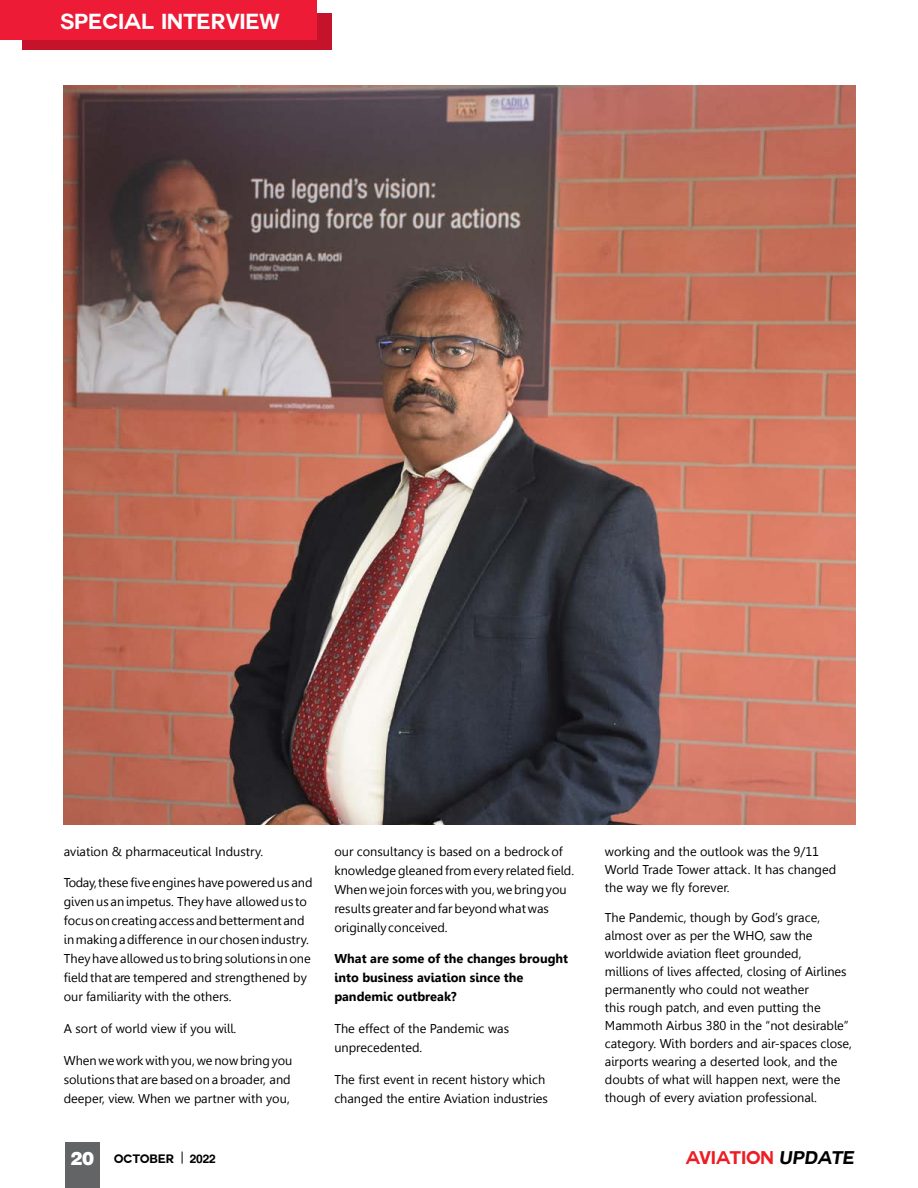
<style>
.page{position:relative;width:918px;height:1188px;background:#fff}
.page>*{position:absolute;margin:0;border:0;box-sizing:border-box;transform-origin:0 0}
.t1{font:700 21.3px "Couture";color:#fff}
.t2{font:700 18px "Couture";color:#ed1d24}
.t3{font:12.75px/19px "Gisha";color:#000}
.t4{font:700 12.75px/19px "Gisha";color:#000}
.t5{font:700 12px "Couture";color:#000}
.s1{font-family:"Context Black S Si";font-weight:900;font-size:18px;color:#fff}
.s2{font-style:italic;color:#000}
</style>
<div class="page">
<img style="left:64px;top:85px;width:791px;height:740px">
<div style="left:22px;top:14px;width:309px;height:36px;background:#c4132a"></div>
<div style="left:0;top:0;width:317px;height:39px;background:#ed1b35"></div>
<div style="left:65px;top:1143px;width:35px;height:45px;background:#636466"></div>
<svg style="left:182px;top:1152px;width:1px;height:12px"></svg>
<h1 class="t1" style="left:60px;top:11px;width:221px">SPECIAL INTERVIEW</h1>
<p class="t3" style="left:64px;top:842px;width:201px">aviation &amp; pharmaceutical Industry.</p>
<p class="t3" style="left:64px;top:874px;width:250px">Today, these five engines have powered us and given us an impetus. They have allowed us to focus on creating access and betterment and in making a difference in our chosen industry.<br>They have allowed us to bring solutions in one field that are tempered and strengthened by our familiarity with the others.</p>
<p class="t3" style="left:64px;top:1019px;width:174px">A sort of world view if you will.</p>
<p class="t3" style="left:64px;top:1051px;width:230px">When we work with you, we now bring you solutions that are based on a broader, and deeper, view. When we partner with you,</p>
<p class="t3" style="left:334px;top:842px;width:241px">our consultancy is based on a bedrock of knowledge gleaned from every related field.<br>When we join forces with you, we bring you results greater and far beyond what was originally conceived.</p>
<p class="t4" style="left:334px;top:950px;width:235px">What are some of the changes brought into business aviation since the pandemic outbreak?</p>
<p class="t3" style="left:334px;top:1019px;width:176px">The effect of the Pandemic was unprecedented.</p>
<p class="t3" style="left:334px;top:1070px;width:215px">The first event in recent history which changed the entire Aviation industries</p>
<p class="t3" style="left:605px;top:842px;width:233px;line-height:18px">working and the outlook was the 9/11<br>World Trade Tower attack. It has changed the way we fly forever.</p>
<p class="t3" style="left:605px;top:909px;width:249px;line-height:18px">The Pandemic, though by God’s grace, almost over as per the WHO, saw the worldwide aviation fleet grounded,<br>millions of lives affected, closing of Airlines permanently who could not weather<br>this rough patch, and even putting the Mammoth Airbus 380 in the “not desirable” category. With borders and air-spaces close, airports wearing a deserted look, and the doubts of what will happen next, were the though of every aviation professional.</p>
<p class="t5" style="left:70px;top:1153px;width:106px"><span class="s1">20</span> OCTOBER</p>
<p class="t5" style="left:190px;top:1153px;width:27px">2022</p>
<h2 class="t2" style="left:686px;top:1149px;width:170px">AVIATION <span class="s2">UPDATE</span></h2>
</div>
